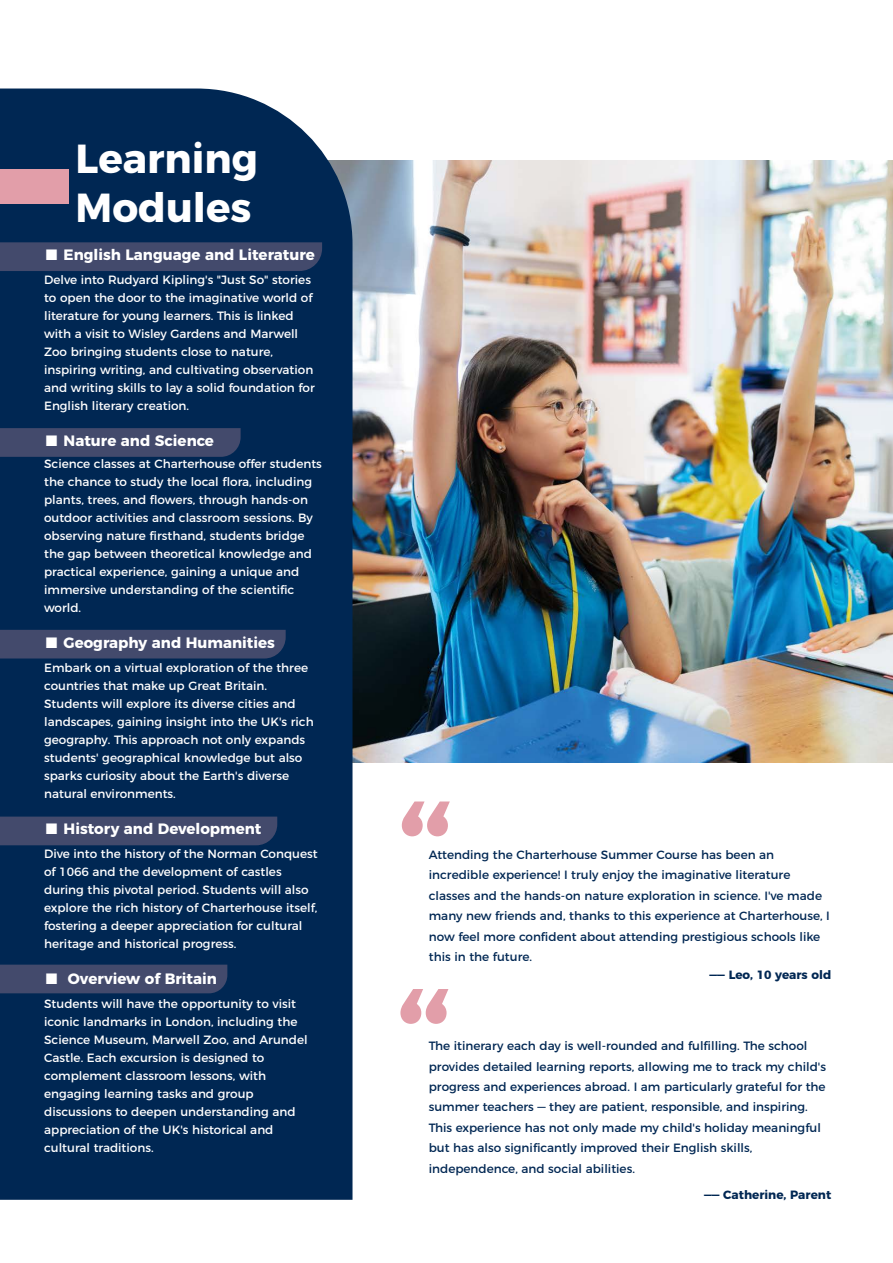
<style>
.page{position:relative;width:893px;height:1263px;background:#fff}
.page>*{position:absolute;margin:0;border:0;box-sizing:border-box;transform-origin:0 0}
.t1{font:700 40.5px/48.6px "Montserrat";color:#fff}
.t2{font:700 15px "Montserrat";color:#fff}
.t3{font:12px/18px "Montserrat";color:#fff}
.t4{font:12px/20.4px "Montserrat";color:#002753}
.t5{font:700 12px "Montserrat";color:#002753}
.s1{font-family:"OPPO Sans B";font-weight:400}
</style>
<div class="page">
<img style="left:352px;top:160px;width:541px;height:602px">
<div style="left:0;top:89px;width:352px;height:1111px;background:#002753"></div>
<div style="left:0;top:242px;width:322px;height:29px;background:#434a6c"></div>
<svg style="left:0;top:428px;width:241px;height:29px"></svg>
<div style="left:0;top:630px;width:286px;height:28px;background:#434a6c"></div>
<div style="left:0;top:816px;width:277px;height:29px;background:#434a6c"></div>
<div style="left:0;top:965px;width:227px;height:28px;background:#434a6c"></div>
<svg style="left:402px;top:801px;width:48px;height:35px"></svg>
<svg style="left:400px;top:989px;width:48px;height:35px"></svg>
<div style="left:0;top:170px;width:69px;height:34px;background:#e29ea9"></div>
<h1 class="t1" style="left:76px;top:131px;width:184px">Learning<br>Modules</h1>
<p class="t2" style="left:44px;top:242px;width:272px"><span class="s1">■</span> English Language and Literature</p>
<p class="t3" style="left:44px;top:269px;width:272px">Delve into Rudyard Kipling's "Just So" stories to open the door to the imaginative world of literature for young learners. This is linked with a visit to Wisley Gardens and Marwell Zoo bringing students close to nature, inspiring writing, and cultivating observation and writing skills to lay a solid foundation for English literary creation.</p>
<p class="t2" style="left:44px;top:428px;width:171px"><span class="s1">■</span> Nature and Science</p>
<p class="t3" style="left:44px;top:454px;width:279px">Science classes at Charterhouse offer students the chance to study the local flora, including plants, trees, and flowers, through hands-on outdoor activities and classroom sessions. By observing nature firsthand, students bridge the gap between theoretical knowledge and practical experience, gaining a unique and immersive understanding of the scientific world.</p>
<p class="t2" style="left:44px;top:631px;width:232px"><span class="s1">■</span> Geography and Humanities</p>
<p class="t3" style="left:44px;top:658px;width:271px">Embark on a virtual exploration of the three countries that make up Great Britain.<br>Students will explore its diverse cities and landscapes, gaining insight into the UK's rich geography. This approach not only expands students' geographical knowledge but also sparks curiosity about the Earth's diverse natural environments.</p>
<p class="t2" style="left:44px;top:817px;width:219px"><span class="s1">■</span> History and Development</p>
<p class="t3" style="left:44px;top:844px;width:275px">Dive into the history of the Norman Conquest of 1066 and the development of castles during this pivotal period. Students will also explore the rich history of Charterhouse itself, fostering a deeper appreciation for cultural heritage and historical progress.</p>
<p class="t2" style="left:44px;top:967px;width:174px"><span class="s1">■</span> Overview of Britain</p>
<p class="t3" style="left:44px;top:994px;width:265px">Students will have the opportunity to visit iconic landmarks in London, including the Science Museum, Marwell Zoo, and Arundel Castle. Each excursion is designed to complement classroom lessons, with engaging learning tasks and group discussions to deepen understanding and appreciation of the UK's historical and cultural traditions.</p>
<p class="t4" style="left:429px;top:843px;width:403px">Attending the Charterhouse Summer Course has been an incredible experience! I truly enjoy the imaginative literature classes and the hands-on nature exploration in science. I've made many new friends and, thanks to this experience at Charterhouse, I now feel more confident about attending prestigious schools like this in the future.</p>
<p class="t5" style="left:710px;top:965px;width:123px">—— Leo, 10 years old</p>
<p class="t4" style="left:429px;top:1035px;width:399px">The itinerary each day is well-rounded and fulfilling. The school provides detailed learning reports, allowing me to track my child's progress and experiences abroad. I am particularly grateful for the summer teachers — they are patient, responsible, and inspiring.<br>This experience has not only made my child's holiday meaningful but has also significantly improved their English skills, independence, and social abilities.</p>
<p class="t5" style="left:704px;top:1185px;width:129px">—— Catherine, Parent</p>
</div>
